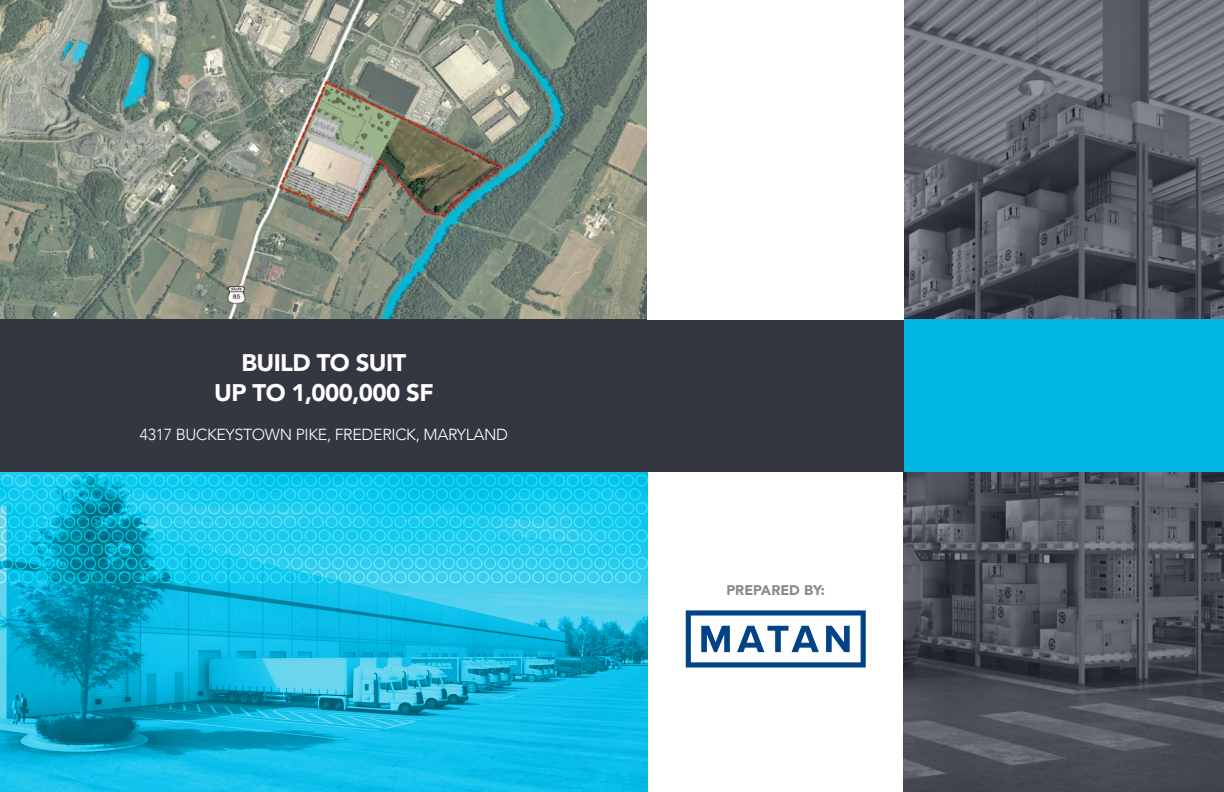
<style>
.page{position:relative;width:1224px;height:792px;background:#fff}
.page>*{position:absolute;margin:0;border:0;box-sizing:border-box;transform-origin:0 0}
.t1{font:900 24px/30px "Avenir";letter-spacing:-.025em;color:#fff;text-align:center}
.t2{font:300 16px "Avenir";letter-spacing:-.02em;color:#fff}
.t3{font:900 14px "Avenir";color:#878a8f}
</style>
<div class="page">
<img style="left:904px;top:0;width:320px;height:792px">
<img style="left:0;top:0;width:647px;height:320px">
<img style="left:0;top:472px;width:648px;height:320px">
<div style="left:0;top:320px;width:904px;height:152px;background:#343741"></div>
<svg style="left:686px;top:610px;width:180px;height:58px"></svg>
<div style="left:904px;top:320px;width:320px;height:152px;background:#00b5df"></div>
<svg style="left:0;top:474px;width:648px;height:55px;background:#18c8ea"></svg>
<svg style="left:0;top:529px;width:648px;height:55px;background:#25c6e5"></svg>
<h1 class="t1" style="left:214px;top:347px;width:221px">BUILD TO SUIT<br>UP TO 1,000,000 SF</h1>
<p class="t2" style="left:140px;top:425px;width:370px">4317 BUCKEYSTOWN PIKE, FREDERICK, MARYLAND</p>
<p class="t3" style="left:726px;top:578px;width:100px">PREPARED BY:</p>
</div>
